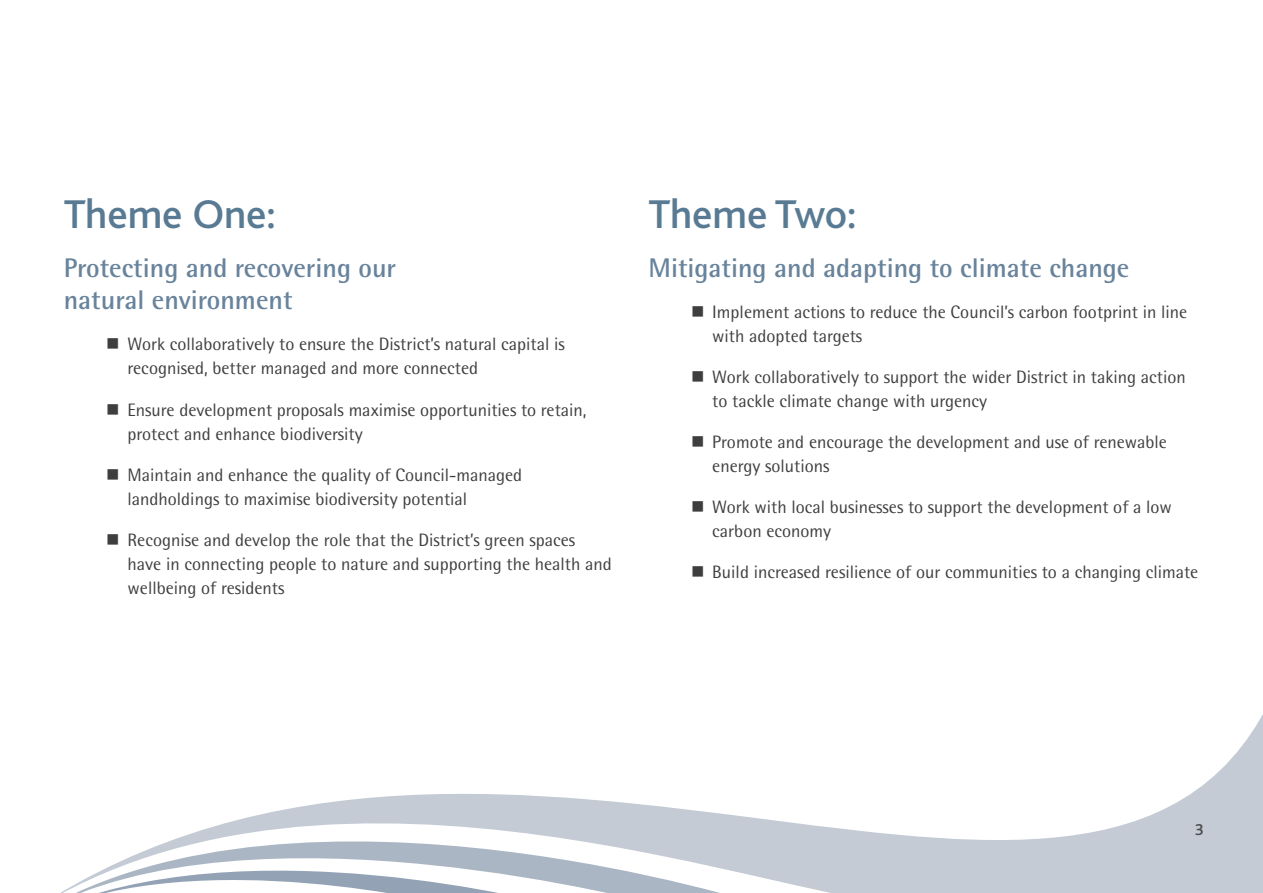
<style>
.page{position:relative;width:1263px;height:893px;background:#fff}
.page>*{position:absolute;margin:0;border:0;box-sizing:border-box;transform-origin:0 0}
.Heading{font:500 42px "Bliss";color:#587a93}
.Sub_Headings{font:700 27px/32.4px "Rotis Semi Sans";color:#68839b}
.t1{font:18px/24px "Rotis Semi Sans";color:#3e3e3f}
.t2{font:500 16.5px "Bliss";color:#4b4c4d}
</style>
<div class="page">
<svg style="left:764px;top:714px;width:499px;height:179px"></svg>
<svg style="left:231px;top:794px;width:533px;height:99px;fill:#c4cbd5"></svg>
<svg style="left:60px;top:822px;width:496px;height:71px"></svg>
<p class="Heading" style="left:64px;top:192px;width:213px">Theme One:</p>
<p class="Sub_Headings" style="left:64px;top:251px;width:334px">Protecting and recovering our natural environment</p>
<p class="t1" style="left:128px;top:332px;width:439px">Work collaboratively to ensure the District’s natural capital is recognised, better managed and more connected</p>
<p class="t1" style="left:128px;top:397px;width:460px">Ensure development proposals maximise opportunities to retain, protect and enhance biodiversity</p>
<p class="t1" style="left:128px;top:462px;width:396px">Maintain and enhance the quality of Council-managed landholdings to maximise biodiversity potential</p>
<p class="t1" style="left:128px;top:527px;width:486px">Recognise and develop the role that the District’s green spaces have in connecting people to nature and supporting the health and wellbeing of residents</p>
<p class="Heading" style="left:648px;top:192px;width:209px">Theme Two:</p>
<p class="Sub_Headings" style="left:648px;top:251px;width:482px">Mitigating and adapting to climate change</p>
<p class="t1" style="left:712px;top:300px;width:476px">Implement actions to reduce the Council’s carbon footprint in line with adopted targets</p>
<p class="t1" style="left:712px;top:365px;width:475px">Work collaboratively to support the wider District in taking action to tackle climate change with urgency</p>
<p class="t1" style="left:712px;top:430px;width:456px">Promote and encourage the development and use of renewable energy solutions</p>
<p class="t1" style="left:712px;top:495px;width:461px">Work with local businesses to support the development of a low carbon economy</p>
<p class="t1" style="left:712px;top:560px;width:488px">Build increased resilience of our communities to a changing climate</p>
<p class="t2" style="left:1195px;top:821px;width:10px">3</p>
</div>
